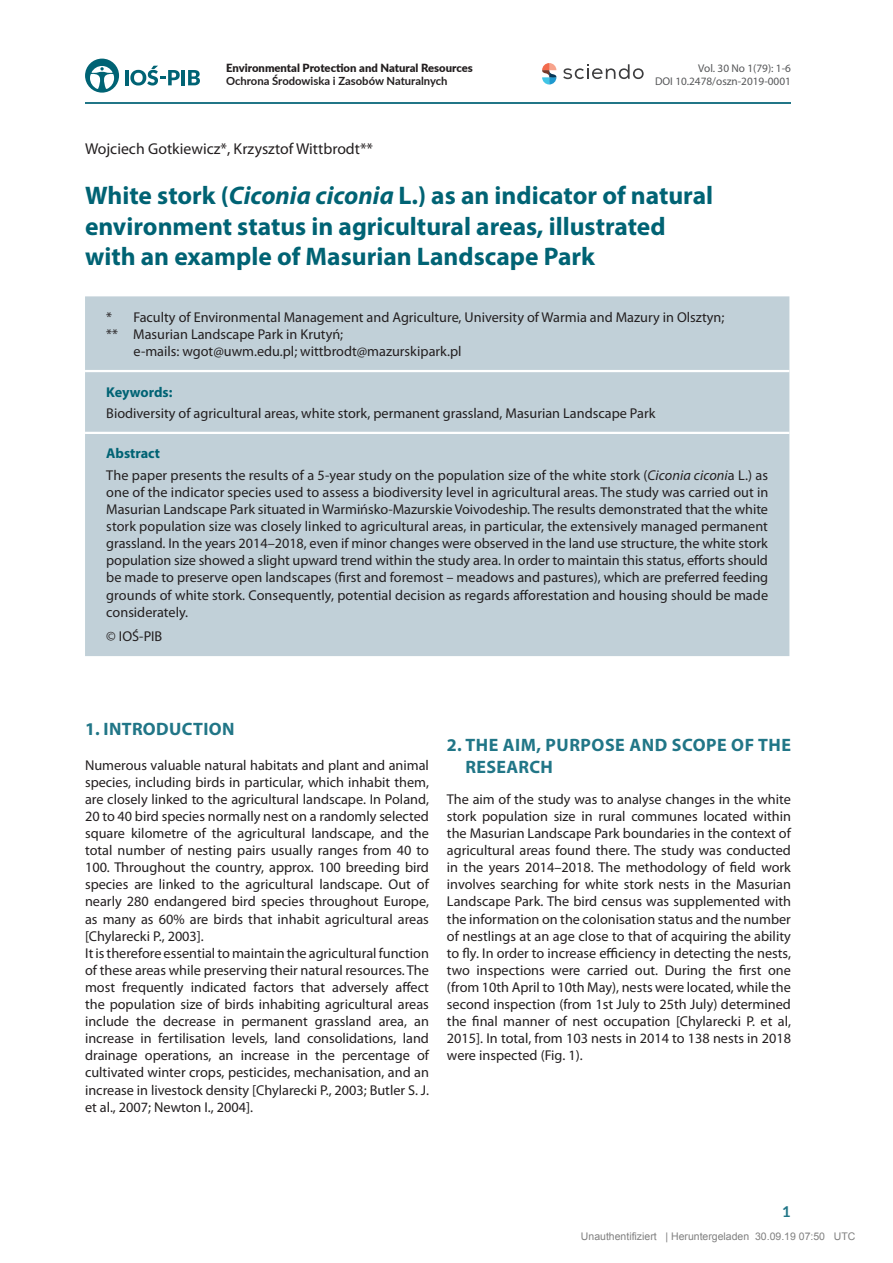
<style>
.page{position:relative;width:893px;height:1263px;background:#fff}
.page>*{position:absolute;margin:0;border:0;box-sizing:border-box;transform-origin:0 0}
.FirstPage_ArticleTit{font:700 25.5px/30.6px "Myriad Pro";color:#006374}
.SUBTITLE_1{font:700 18px/21.6px "Myriad Pro";letter-spacing:.03em;color:#217687}
.Article_Subtitle{font:700 18px "Myriad Pro";letter-spacing:.02em;color:#217687}
.FirstPage_Authors{font:15.75px "Myriad Pro";color:#231f20}
.PageNumber{font:700 15px "Lato";color:#217687}
.MAIN_TEXT{font:14.25px/17.1px "Myriad Pro";color:#231f20;text-align:justify}
.FirstPage_table_abst{font:14.25px/17.1px "Myriad Pro";letter-spacing:.005em;color:#231f20;text-align:justify}
.FirstPage_table_txt{font:14.25px "Myriad Pro";color:#231f20}
.FirstPage_GreenBold{font:700 14.25px "Myriad Pro";color:#006374}
.t1{font:900 11.25px "Lato";color:#231f20}
.Gray_info{font:11.25px "Myriad Pro";color:#57585a}
.t2{font:700 11.25px "Lato";color:#231f20}
.t3{font:10.5px "Arial";color:#808080}
.s1{font-style:italic}
</style>
<div class="page">
<hr style="left:125px;top:70px;width:3px;height:15px;background:#006374">
<svg style="left:130px;top:66px;width:50px;height:20px"></svg>
<hr style="left:182px;top:70px;width:3px;height:15px;background:#006374">
<svg style="left:188px;top:70px;width:12px;height:15px"></svg>
<svg style="left:85px;top:59px;width:34px;height:34px"></svg>
<hr style="left:85px;top:103px;width:706px;height:1px;background:#217687">
<div style="left:85px;top:296px;width:704px;height:360px;background:#c1d0d8"></div>
<hr style="left:85px;top:370px;width:704px;height:2px;background:#fff">
<hr style="left:85px;top:432px;width:704px;height:2px;background:#fff">
<svg style="left:542px;top:63px;width:14px;height:21px"></svg>
<svg style="left:563px;top:64px;width:81px;height:15px"></svg>
<p class="t1" style="left:226px;top:59px;width:248px">Environmental Protection and Natural Resources</p>
<p class="t2" style="left:226px;top:73px;width:223px">Ochrona Środowiska i Zasobów Naturalnych</p>
<p class="Gray_info" style="left:698px;top:61px;width:94px">Vol. 30 No 1(79): 1-6</p>
<p class="Gray_info" style="left:655px;top:74px;width:137px">DOI 10.2478/oszn-2019-0001</p>
<p class="FirstPage_Authors" style="left:85px;top:139px;width:290px">Wojciech Gotkiewicz*, Krzysztof Wittbrodt**</p>
<p class="FirstPage_ArticleTit" style="left:85px;top:179px;width:630px">White stork (<span class="s1">Ciconia ciconia</span> L.) as an indicator of natural environment status in agricultural areas, illustrated with an example of Masurian Landscape Park</p>
<p class="FirstPage_table_txt" style="left:106px;top:308px;width:620px">* Faculty of Environmental Management and Agriculture, University of Warmia and Mazury in Olsztyn;</p>
<p class="FirstPage_table_txt" style="left:106px;top:325px;width:238px">** Masurian Landscape Park in Krutyń;</p>
<p class="FirstPage_table_txt" style="left:133px;top:343px;width:330px">e-mails: wgot@uwm.edu.pl; wittbrodt@mazurskipark.pl</p>
<p class="FirstPage_GreenBold" style="left:106px;top:382px;width:68px">Keywords:</p>
<p class="FirstPage_table_txt" style="left:106px;top:404px;width:551px">Biodiversity of agricultural areas, white stork, permanent grassland, Masurian Landscape Park</p>
<p class="FirstPage_GreenBold" style="left:106px;top:444px;width:55px">Abstract</p>
<p class="FirstPage_table_abst" style="left:106px;top:466px;width:664px">The paper presents the results of a 5-year study on the population size of the white stork (<span class="s1">Ciconia ciconi</span>a L.) as one of the indicator species used to assess a biodiversity level in agricultural areas. The study was carried out in Masurian Landscape Park situated in Warmińsko-Mazurskie Voivodeship. The results demonstrated that the white stork population size was closely linked to agricultural areas, in particular, the extensively managed permanent grassland. In the years 2014–2018, even if minor changes were observed in the land use structure, the white stork population size showed a slight upward trend within the study area. In order to maintain this status, efforts should be made to preserve open landscapes (first and foremost – meadows and pastures), which are preferred feeding grounds of white stork. Consequently, potential decision as regards afforestation and housing should be made considerately.</p>
<p class="FirstPage_table_abst" style="left:106px;top:628px;width:58px">© IOŚ-PIB</p>
<p class="Article_Subtitle" style="left:85px;top:717px;width:151px">1. INTRODUCTION</p>
<p class="MAIN_TEXT" style="left:85px;top:756px;width:345px">Numerous valuable natural habitats and plant and animal species, including birds in particular, which inhabit them, are closely linked to the agricultural landscape. In Poland, 20 to 40 bird species normally nest on a randomly selected square kilometre of the agricultural landscape, and the total number of nesting pairs usually ranges from 40 to 100. Throughout the country, approx. 100 breeding bird species are linked to the agricultural landscape. Out of nearly 280 endangered bird species throughout Europe, as many as 60% are birds that inhabit agricultural areas [Chylarecki P., 2003].</p>
<p class="MAIN_TEXT" style="left:85px;top:944px;width:345px">It is therefore essential to maintain the agricultural function of these areas while preserving their natural resources. The most frequently indicated factors that adversely affect the population size of birds inhabiting agricultural areas include the decrease in permanent grassland area, an increase in fertilisation levels, land consolidations, land drainage operations, an increase in the percentage of cultivated winter crops, pesticides, mechanisation, and an increase in livestock density [Chylarecki P., 2003; Butler S. J. et al., 2007; Newton I., 2004].</p>
<p class="SUBTITLE_1" style="left:465px;top:733px;width:327px;text-indent:-18px">2. THE AIM, PURPOSE AND SCOPE OF THE<br>RESEARCH</p>
<p class="MAIN_TEXT" style="left:447px;top:790px;width:345px">The aim of the study was to analyse changes in the white stork population size in rural communes located within the Masurian Landscape Park boundaries in the context of agricultural areas found there. The study was conducted in the years 2014–2018. The methodology of field work involves searching for white stork nests in the Masurian Landscape Park. The bird census was supplemented with the information on the colonisation status and the number of nestlings at an age close to that of acquiring the ability to fly. In order to increase efficiency in detecting the nests, two inspections were carried out. During the first one (from 10th April to 10th May), nests were located, while the second inspection (from 1st July to 25th July) determined the final manner of nest occupation [Chylarecki P. et al, 2015]. In total, from 103 nests in 2014 to 138 nests in 2018 were inspected (Fig. 1).</p>
<p class="PageNumber" style="left:782px;top:1200px;width:10px">1</p>
<p class="t3" style="left:581px;top:1233px;width:276px">Unauthentifiziert | Heruntergeladen 30.09.19 07:50 UTC</p>
</div>
